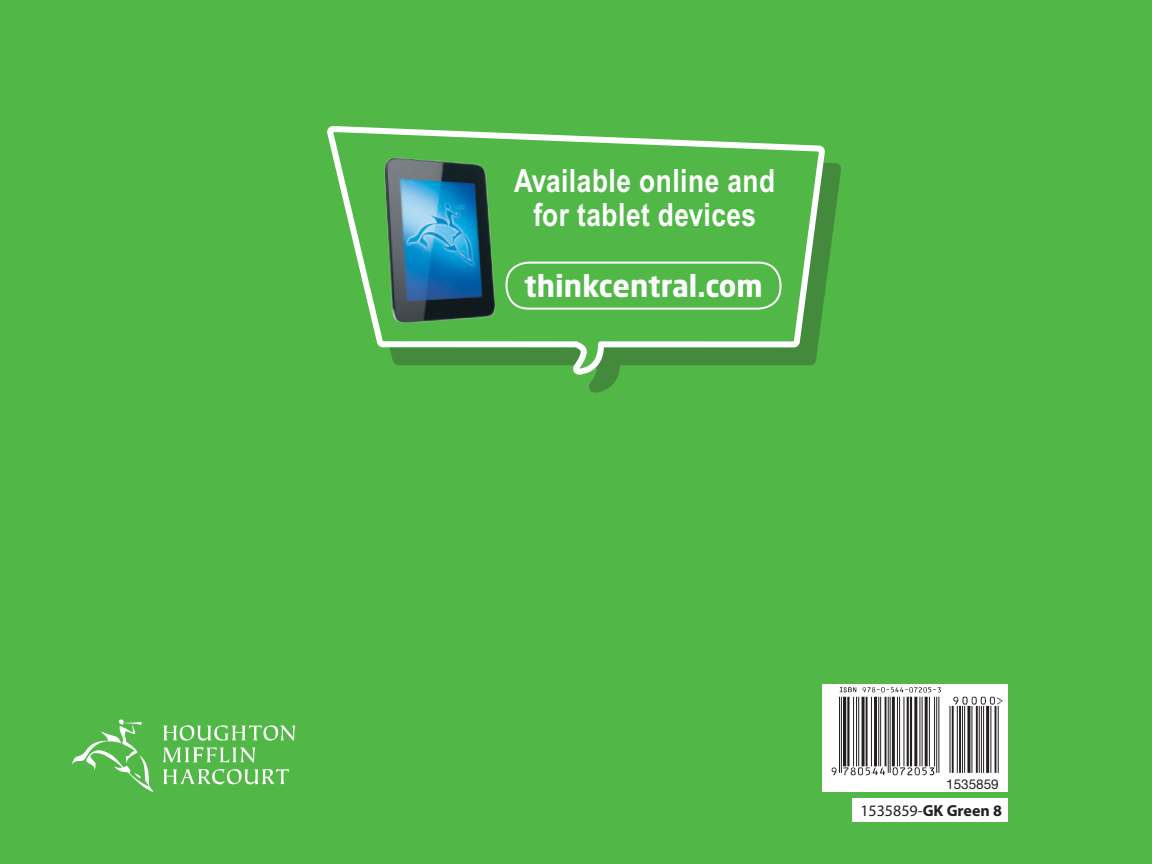
<style>
.page{position:relative;width:1152px;height:864px;background:#51b848}
.page>*{position:absolute;margin:0;border:0;box-sizing:border-box;transform-origin:0 0}
.t1{font:700 32px/34px "Arial Narrow MT Std";letter-spacing:.015em;color:#fff;text-align:center}
.t2{font:700 30px "Neo Sans Std";color:#fff}
.t3{font:16px "Myriad Pro";color:#231f20}
.t4{font:13.6px "Helvetica LT Std Fractions";color:#231f20}
.s1{font-weight:700}
</style>
<div class="page">
<svg style="left:163px;top:725px;width:133px;height:16px"></svg>
<svg style="left:163px;top:747px;width:93px;height:16px"></svg>
<svg style="left:163px;top:769px;width:126px;height:15px"></svg>
<svg style="left:72px;top:719px;width:81px;height:73px"></svg>
<div style="left:823px;top:684px;width:185px;height:108px;background:#fff"></div>
<svg style="left:831px;top:687px;width:167px;height:89px"></svg>
<hr style="left:839px;top:697px;width:1px;height:76px;background:#231f20">
<hr style="left:841px;top:697px;width:1px;height:76px;background:#231f20">
<hr style="left:843px;top:697px;width:3px;height:69px;background:#231f20">
<hr style="left:847px;top:697px;width:3px;height:69px;background:#231f20">
<hr style="left:853px;top:697px;width:1px;height:69px;background:#231f20">
<hr style="left:856px;top:697px;width:1px;height:69px;background:#231f20">
<hr style="left:858px;top:697px;width:1px;height:69px;background:#231f20">
<hr style="left:862px;top:697px;width:3px;height:69px;background:#231f20">
<hr style="left:866px;top:697px;width:2px;height:69px;background:#231f20">
<hr style="left:871px;top:697px;width:1px;height:69px;background:#231f20">
<hr style="left:874px;top:697px;width:3px;height:69px;background:#231f20">
<hr style="left:878px;top:697px;width:1px;height:69px;background:#231f20">
<hr style="left:880px;top:697px;width:1px;height:69px;background:#231f20">
<hr style="left:885px;top:697px;width:1px;height:69px;background:#231f20">
<hr style="left:888px;top:697px;width:1px;height:76px;background:#231f20">
<hr style="left:890px;top:697px;width:1px;height:76px;background:#231f20">
<hr style="left:892px;top:697px;width:3px;height:69px;background:#231f20">
<hr style="left:897px;top:697px;width:1px;height:69px;background:#231f20">
<hr style="left:899px;top:697px;width:1px;height:69px;background:#231f20">
<hr style="left:904px;top:697px;width:1px;height:69px;background:#231f20">
<hr style="left:907px;top:697px;width:2px;height:69px;background:#231f20">
<hr style="left:910px;top:697px;width:2px;height:69px;background:#231f20">
<hr style="left:914px;top:697px;width:3px;height:69px;background:#231f20">
<hr style="left:920px;top:697px;width:1px;height:69px;background:#231f20">
<hr style="left:922px;top:697px;width:1px;height:69px;background:#231f20">
<hr style="left:925px;top:697px;width:3px;height:69px;background:#231f20">
<hr style="left:929px;top:697px;width:1px;height:69px;background:#231f20">
<hr style="left:934px;top:697px;width:1px;height:69px;background:#231f20">
<hr style="left:936px;top:697px;width:1px;height:76px;background:#231f20">
<hr style="left:950px;top:706px;width:1px;height:67px;background:#231f20">
<hr style="left:938px;top:697px;width:1px;height:76px;background:#231f20">
<hr style="left:952px;top:706px;width:2px;height:67px;background:#231f20">
<hr style="left:957px;top:706px;width:1px;height:67px;background:#231f20">
<hr style="left:959px;top:706px;width:2px;height:67px;background:#231f20">
<hr style="left:962px;top:706px;width:1px;height:67px;background:#231f20">
<hr style="left:964px;top:706px;width:1px;height:67px;background:#231f20">
<hr style="left:967px;top:706px;width:3px;height:67px;background:#231f20">
<hr style="left:972px;top:706px;width:1px;height:67px;background:#231f20">
<hr style="left:976px;top:706px;width:2px;height:67px;background:#231f20">
<hr style="left:979px;top:706px;width:1px;height:67px;background:#231f20">
<hr style="left:981px;top:706px;width:1px;height:67px;background:#231f20">
<hr style="left:983px;top:706px;width:1px;height:67px;background:#231f20">
<hr style="left:986px;top:706px;width:3px;height:67px;background:#231f20">
<hr style="left:990px;top:706px;width:1px;height:67px;background:#231f20">
<hr style="left:995px;top:706px;width:1px;height:67px;background:#231f20">
<hr style="left:998px;top:706px;width:1px;height:67px;background:#231f20">
<svg style="left:840px;top:687px;width:16px;height:5px"></svg>
<svg style="left:863px;top:687px;width:78px;height:5px"></svg>
<svg style="left:832px;top:767px;width:5px;height:8px"></svg>
<svg style="left:843px;top:767px;width:42px;height:8px"></svg>
<svg style="left:893px;top:767px;width:41px;height:8px"></svg>
<svg style="left:953px;top:697px;width:50px;height:8px"></svg>
<div style="left:852px;top:798px;width:156px;height:24px;background:#fff"></div>
<div style="left:343px;top:144px;width:498px;height:249px;background:#231f20;opacity:.3"></div>
<svg style="left:327px;top:126px;width:502px;height:253px"></svg>
<img style="left:371px;top:152px;width:129px;height:181px">
<div style="left:506px;top:262px;width:276px;height:48px;border:2px solid #fff;border-radius:22px"></div>
<p class="t1" style="left:514px;top:163px;width:262px">Available online and for tablet devices</p>
<p class="t2" style="left:524px;top:267px;width:240px">thinkcentral.com</p>
<p class="t4" style="left:946px;top:779px;width:54px">1535859</p>
<p class="t3" style="left:860px;top:801px;width:143px">1535859-<span class="s1">GK Green 8</span></p>
</div>
